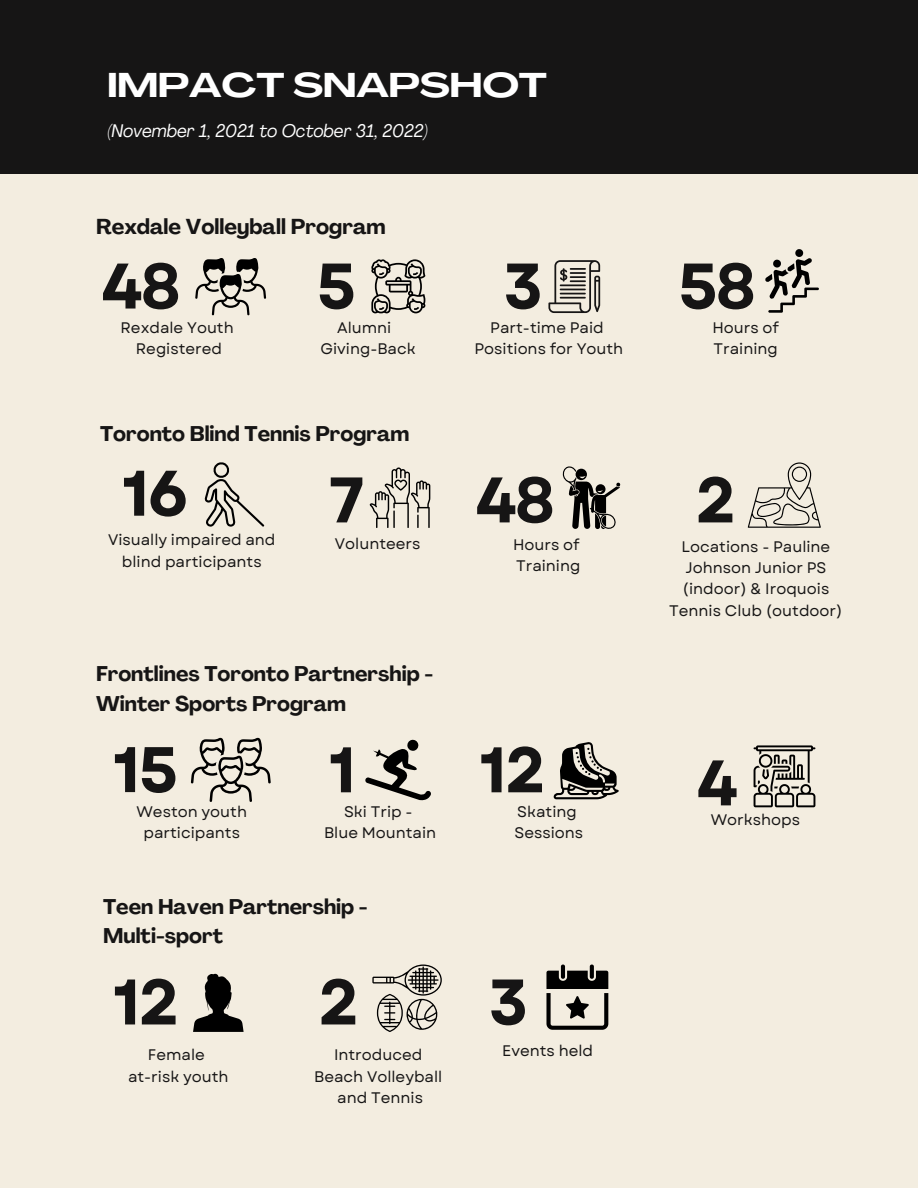
<style>
.page{position:relative;width:918px;height:1188px;background:#f3ede0}
.page>*{position:absolute;margin:0;border:0;box-sizing:border-box;transform-origin:0 0}
.t1{font:700 64.2px "Garet";letter-spacing:-.03em;color:#161515}
.t2{font:700 33.9px "Agrandir Grand";color:#fff}
.t3{font:700 21.3px "Agrandir";color:#161515}
.t4{font:700 21px/29.2px "Agrandir";color:#161515}
.t5{font:italic 18px "Agrandir";color:#fff}
.t6{font:15.3px/21.3px "Garet";color:#161515;text-align:center}
</style>
<div class="page">
<div style="left:0;top:0;width:918px;height:174px;background:#161515"></div>
<svg style="left:195px;top:258px;width:71px;height:57px"></svg>
<svg style="left:371px;top:259px;width:54px;height:54px"></svg>
<svg style="left:548px;top:260px;width:52px;height:53px"></svg>
<svg style="left:765px;top:249px;width:54px;height:64px"></svg>
<svg style="left:205px;top:462px;width:60px;height:65px"></svg>
<svg style="left:370px;top:467px;width:60px;height:61px"></svg>
<svg style="left:748px;top:462px;width:73px;height:66px"></svg>
<svg style="left:562px;top:466px;width:58px;height:63px"></svg>
<svg style="left:191px;top:738px;width:80px;height:64px"></svg>
<svg style="left:365px;top:739px;width:66px;height:62px"></svg>
<svg style="left:554px;top:742px;width:65px;height:57px"></svg>
<svg style="left:754px;top:745px;width:61px;height:62px"></svg>
<svg style="left:193px;top:973px;width:51px;height:59px"></svg>
<svg style="left:372px;top:965px;width:70px;height:67px"></svg>
<svg style="left:546px;top:965px;width:62px;height:65px"></svg>
<p class="t2" style="left:107px;top:72px;width:441px">IMPACT SNAPSHOT</p>
<p class="t5" style="left:107px;top:123px;width:322px">(November 1, 2021 to October 31, 2022)</p>
<p class="t3" style="left:96px;top:218px;width:291px">Rexdale Volleyball Program</p>
<p class="t1" style="left:101px;top:240px;width:81px">48</p>
<p class="t6" style="left:121px;top:317px;width:115px">Rexdale Youth</p>
<p class="t6" style="left:136px;top:338px;width:88px">Registered</p>
<p class="t1" style="left:316px;top:240px;width:41px">5</p>
<p class="t6" style="left:337px;top:317px;width:56px">Alumni</p>
<p class="t6" style="left:321px;top:338px;width:97px">Giving-Back</p>
<p class="t4" style="left:100px;top:421px;width:311px">Toronto Blind Tennis Program</p>
<p class="t1" style="left:122px;top:447px;width:68px">16</p>
<p class="t6" style="left:108px;top:529px;width:169px">Visually impaired and blind participants</p>
<p class="t1" style="left:328px;top:454px;width:38px">7</p>
<p class="t6" style="left:335px;top:533px;width:87px">Volunteers</p>
<p class="t1" style="left:503px;top:240px;width:41px">3</p>
<p class="t6" style="left:490px;top:317px;width:115px">Part-time Paid</p>
<p class="t6" style="left:475px;top:338px;width:150px">Positions for Youth</p>
<p class="t1" style="left:475px;top:454px;width:81px">48</p>
<p class="t6" style="left:513px;top:534px;width:68px">Hours of</p>
<p class="t6" style="left:516px;top:556px;width:66px">Training</p>
<p class="t4" style="left:96px;top:662px;width:339px">Frontlines Toronto Partnership -<br>Winter Sports Program</p>
<p class="t1" style="left:113px;top:723px;width:67px">15</p>
<p class="t6" style="left:137px;top:801px;width:112px">Weston youth</p>
<p class="t6" style="left:143px;top:822px;width:98px">participants</p>
<p class="t1" style="left:329px;top:724px;width:29px">1</p>
<p class="t6" style="left:344px;top:801px;width:70px">Ski Trip -</p>
<p class="t6" style="left:324px;top:822px;width:114px">Blue Mountain</p>
<p class="t4" style="left:103px;top:894px;width:266px">Teen Haven Partnership -<br>Multi-sport</p>
<p class="t1" style="left:113px;top:956px;width:68px">12</p>
<p class="t1" style="left:318px;top:956px;width:43px">2</p>
<p class="t6" style="left:334px;top:1044px;width:90px">Introduced</p>
<p class="t6" style="left:314px;top:1066px;width:130px">Beach Volleyball</p>
<p class="t6" style="left:337px;top:1087px;width:87px">and Tennis</p>
<p class="t6" style="left:148px;top:1044px;width:59px">Female</p>
<p class="t6" style="left:128px;top:1066px;width:102px">at-risk youth</p>
<p class="t1" style="left:480px;top:724px;width:68px">12</p>
<p class="t6" style="left:517px;top:801px;width:61px">Skating</p>
<p class="t6" style="left:515px;top:822px;width:70px">Sessions</p>
<p class="t1" style="left:488px;top:956px;width:41px">3</p>
<p class="t6" style="left:502px;top:1041px;width:93px">Events held</p>
<p class="t1" style="left:678px;top:240px;width:79px">58</p>
<p class="t6" style="left:712px;top:317px;width:68px;text-align:left">Hours of<br>Training</p>
<p class="t1" style="left:695px;top:454px;width:43px">2</p>
<p class="t6" style="left:669px;top:536px;width:175px">Locations - Pauline<br>Johnson Junior PS (indoor) &amp; Iroquois<br>Tennis Club (outdoor)</p>
<p class="t1" style="left:697px;top:737px;width:43px">4</p>
<p class="t6" style="left:711px;top:809px;width:91px">Workshops</p>
</div>
